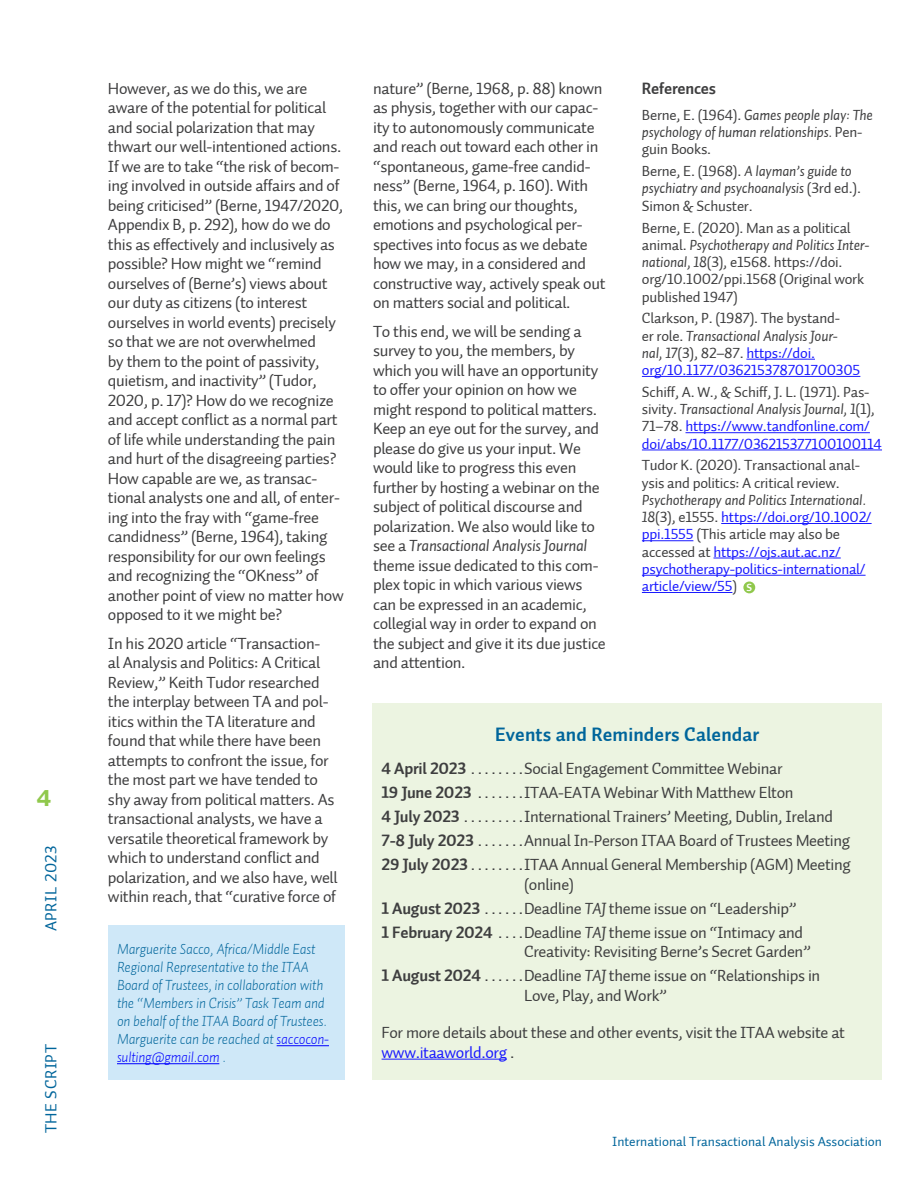
<style>
.page{position:relative;width:918px;height:1188px;background:#fff}
.page>*{position:absolute;margin:0;border:0;box-sizing:border-box;transform-origin:0 0}
.t1{font:30px "Auto 3 Bold Sm Cp";color:#90c84c}
.HD_4{font:19.5px "Auto 2 Bold LF";letter-spacing:.005em;color:#00659b}
.basic_body_text{font:16.5px/19.5px "Auto 2 Regular LF";letter-spacing:-.02em;color:#3e3e3f}
.basic_body_text-2{font:16.5px "Auto 2 Bold LF";letter-spacing:-.015em;color:#3e3e3f}
.footer_SCRIPT{font:16.5px "Auto 1 Regular LF";letter-spacing:.03em;color:#00659b}
.References{font:15px/17.2px "Auto 2 Regular LF";letter-spacing:-.015em;color:#3e3e3f}
.writer_bio{font:15px/18px "Auto 1 Light Italic LF";letter-spacing:-.015em;color:#00659b}
.References-2{font:15px/17.2px "Auto 1 Italic LF";letter-spacing:-.015em;color:#3e3e3f}
.References-3{font:15px/17.2px "Auto 2 Regular LF";letter-spacing:-.015em;color:#1a1aff}
.t2{font:13.5px "Auto 2 Regular LF";color:#00659b}
.s1{color:#00f}
.s2{font-family:"Auto 1 Italic LF"}
.s3{font-family:"Auto 2 Regular LF"}
.s4{color:#1a1aff}
.s5{color:#3e3e3f}
.s6{font-family:"Auto 1 Italic LF";color:#3e3e3f}
</style>
<div class="page">
<hr style="left:746px;top:359px;width:69px;height:1px;background:#1a1aff">
<hr style="left:642px;top:376px;width:218px;height:1px;background:#1a1aff">
<hr style="left:686px;top:432px;width:184px;height:1px;background:#1a1aff">
<hr style="left:642px;top:450px;width:240px;height:1px;background:#1a1aff">
<hr style="left:721px;top:523px;width:151px;height:1px;background:#1a1aff">
<hr style="left:642px;top:540px;width:51px;height:1px;background:#1a1aff">
<hr style="left:713px;top:558px;width:128px;height:1px;background:#1a1aff">
<hr style="left:642px;top:575px;width:224px;height:1px;background:#1a1aff">
<hr style="left:642px;top:592px;width:90px;height:1px;background:#1a1aff">
<div style="left:108px;top:925px;width:236px;height:155px;background:#cfe8f8"></div>
<hr style="left:277px;top:1045px;width:52px;height:1px;background:#00f">
<hr style="left:117px;top:1063px;width:102px;height:1px;background:#00f">
<svg style="left:743px;top:581px;width:12px;height:12px"></svg>
<div style="left:373px;top:704px;width:509px;height:376px;background:#ecf4e1"></div>
<hr style="left:382px;top:1059px;width:125px;height:1px;background:#1a1aff">
<svg style="left:747px;top:583px;width:5px;height:8px"></svg>
<h1 class="t1" style="left:36px;top:779px;width:17px">4</h1>
<p class="footer_SCRIPT" style="left:41px;top:931px;width:87px;rotate:-90deg">APRIL 2023</p>
<p class="footer_SCRIPT" style="left:41px;top:1133px;width:91px;rotate:-90deg">THE SCRIPT</p>
<p class="basic_body_text" style="left:108px;top:79px;width:237px">However, as we do this, we are aware of the potential for political and social polarization that may thwart our well-intentioned actions.<br>If we are to take “the risk of becom&shy;ing involved in outside affairs and of being criticised” (Berne, 1947/2020, Appendix B, p. 292), how do we do this as effectively and inclusively as possible? How might we “remind ourselves of (Berne’s) views about our duty as citizens (to interest ourselves in world events) precisely so that we are not overwhelmed<br>by them to the point of passivity, quietism, and inactivity” (Tudor, 2020, p. 17)? How do we recognize and accept conflict as a normal part of life while understanding the pain and hurt of the disagreeing parties?<br>How capable are we, as transac&shy;tional analysts one and all, of enter&shy;ing into the fray with “game-free candidness” (Berne, 1964), taking responsibility for our own feelings and recognizing the “OKness” of another point of view no matter how opposed to it we might be?</p>
<p class="basic_body_text" style="left:108px;top:634px;width:231px">In his 2020 article “Transaction-<br>al Analysis and Politics: A Critical Review,” Keith Tudor researched the interplay between TA and pol&shy;itics within the TA literature and found that while there have been attempts to confront the issue, for the most part we have tended to shy away from political matters. As transactional analysts, we have a versatile theoretical framework by which to understand conflict and polarization, and we also have, well within reach, that “curative force of</p>
<p class="writer_bio" style="left:117px;top:940px;width:214px">Marguerite Sacco, Africa/Middle East Regional Representative to the ITAA Board of Trustees, in collaboration with the “Members in Crisis” Task Team and on behalf of the ITAA Board of Trustees.<br>Marguerite can be reached at <span class="s1">saccocon&shy;sulting@gmail.com</span> .</p>
<p class="basic_body_text" style="left:373px;top:79px;width:234px">nature” (Berne, 1968, p. 88) known as physis, together with our capac&shy;ity to autonomously communicate and reach out toward each other in “spontaneous, game-free candid&shy;ness” (Berne, 1964, p. 160). With this, we can bring our thoughts, emotions and psychological per&shy;spectives into focus as we debate how we may, in a considered and constructive way, actively speak out on matters social and political.</p>
<p class="basic_body_text" style="left:373px;top:322px;width:234px">To this end, we will be sending a survey to you, the members, by which you will have an opportunity to offer your opinion on how we might respond to political matters.<br>Keep an eye out for the survey, and please do give us your input. We would like to progress this even further by hosting a webinar on the subject of political discourse and polarization. We also would like to see a <span class="s2">Transactional Analysis Journal </span>theme issue dedicated to this com&shy;plex topic in which various views can be expressed in an academic, collegial way in order to expand on the subject and give it its due justice and attention.</p>
<p class="basic_body_text-2" style="left:642px;top:77px;width:76px">References</p>
<p class="References-2" style="left:642px;top:106px;width:233px"><span class="s3">Berne, E. (1964).</span> Games people play: The psychology of human relationships. <span class="s3">Pen&shy;guin Books.</span></p>
<p class="References-2" style="left:642px;top:162px;width:221px"><span class="s3">Berne, E. (1968).</span> A layman’s guide to psychiatry and psychoanalysis <span class="s3">(3rd ed.).<br>Simon &amp; Schuster.</span></p>
<p class="References" style="left:642px;top:219px;width:229px">Berne, E. (2020). Man as a political animal. <span class="s2">Psychotherapy and Politics Inter&shy;national, 18</span>(3), e1568. https://doi. org/10.1002/ppi.1568 (Original work published 1947)</p>
<p class="References" style="left:642px;top:310px;width:220px">Clarkson, P. (1987). The bystand-<br>er role. <span class="s2">Transactional Analysis Jour&shy;nal, 17</span>(3), 82–87. <span class="s4">https://doi. org/10.1177/036215378701700305</span></p>
<p class="References-3" style="left:642px;top:383px;width:242px"><span class="s5">Schiff, A. W., &amp; Schiff, J. L. (1971). Pas&shy;sivity.</span> <span class="s6">Transactional Analysis Journal, 1</span><span class="s5">(1), 71–78.</span> https://www.tandfonline.com/ doi/abs/10.1177/036215377100100114</p>
<p class="References" style="left:642px;top:457px;width:231px">Tudor K. (2020). Transactional anal&shy;ysis and politics: A critical review.<br><span class="s2">Psychotherapy and Politics International.<br>18</span>(3), e1555. <span class="s4">https://doi.org/10.1002/ ppi.1555</span> (This article may also be accessed at <span class="s4">https://ojs.aut.ac.nz/ psychotherapy-politics-international/ article/view/55</span>)</p>
<p class="HD_4" style="left:495px;top:722px;width:266px">Events and Reminders Calendar</p>
<p class="basic_body_text-2" style="left:382px;top:758px;width:91px">4 April 2023<span class="s3">........</span></p>
<p class="basic_body_text" style="left:524px;top:759px;width:260px">Social Engagement Committee Webinar</p>
<p class="basic_body_text-2" style="left:382px;top:782px;width:98px">19 June 2023 <span class="s3">.......</span></p>
<p class="basic_body_text" style="left:524px;top:783px;width:271px">ITAA-EATA Webinar With Matthew Elton</p>
<p class="basic_body_text-2" style="left:382px;top:806px;width:84px">4 July 2023<span class="s3">.........</span></p>
<p class="basic_body_text" style="left:524px;top:807px;width:311px">International Trainers’ Meeting, Dublin, Ireland</p>
<p class="basic_body_text-2" style="left:382px;top:830px;width:98px">7-8 July 2023<span class="s3">.......</span></p>
<p class="basic_body_text" style="left:524px;top:831px;width:328px">Annual In-Person ITAA Board of Trustees Meeting</p>
<p class="basic_body_text-2" style="left:382px;top:854px;width:91px">29 July 2023<span class="s3">........</span></p>
<p class="basic_body_text" style="left:524px;top:855px;width:328px">ITAA Annual General Membership (AGM) Meeting</p>
<p class="basic_body_text" style="left:524px;top:875px;width:52px">(online)</p>
<p class="basic_body_text-2" style="left:382px;top:897px;width:105px">1 August 2023<span class="s3">......</span></p>
<p class="basic_body_text" style="left:524px;top:899px;width:274px">Deadline <span class="s2">TAJ</span> theme issue on “Leadership”</p>
<p class="basic_body_text-2" style="left:382px;top:921px;width:119px">1 February 2024 <span class="s3">....</span></p>
<p class="basic_body_text" style="left:524px;top:923px;width:281px">Deadline <span class="s2">TAJ</span> theme issue on “Intimacy and</p>
<p class="basic_body_text" style="left:524px;top:942px;width:288px">Creativity: Revisiting Berne’s Secret Garden”</p>
<p class="basic_body_text-2" style="left:382px;top:965px;width:105px">1 August 2024<span class="s3">......</span></p>
<p class="basic_body_text" style="left:524px;top:966px;width:298px">Deadline <span class="s2">TAJ</span> theme issue on “Relationships in</p>
<p class="basic_body_text" style="left:524px;top:986px;width:144px">Love, Play, and Work”</p>
<p class="basic_body_text" style="left:382px;top:1023px;width:465px">For more details about these and other events, visit the ITAA website at <span class="s4">www.itaaworld.org</span> .</p>
<p class="t2" style="left:612px;top:1133px;width:271px">International Transactional Analysis Association</p>
</div>
